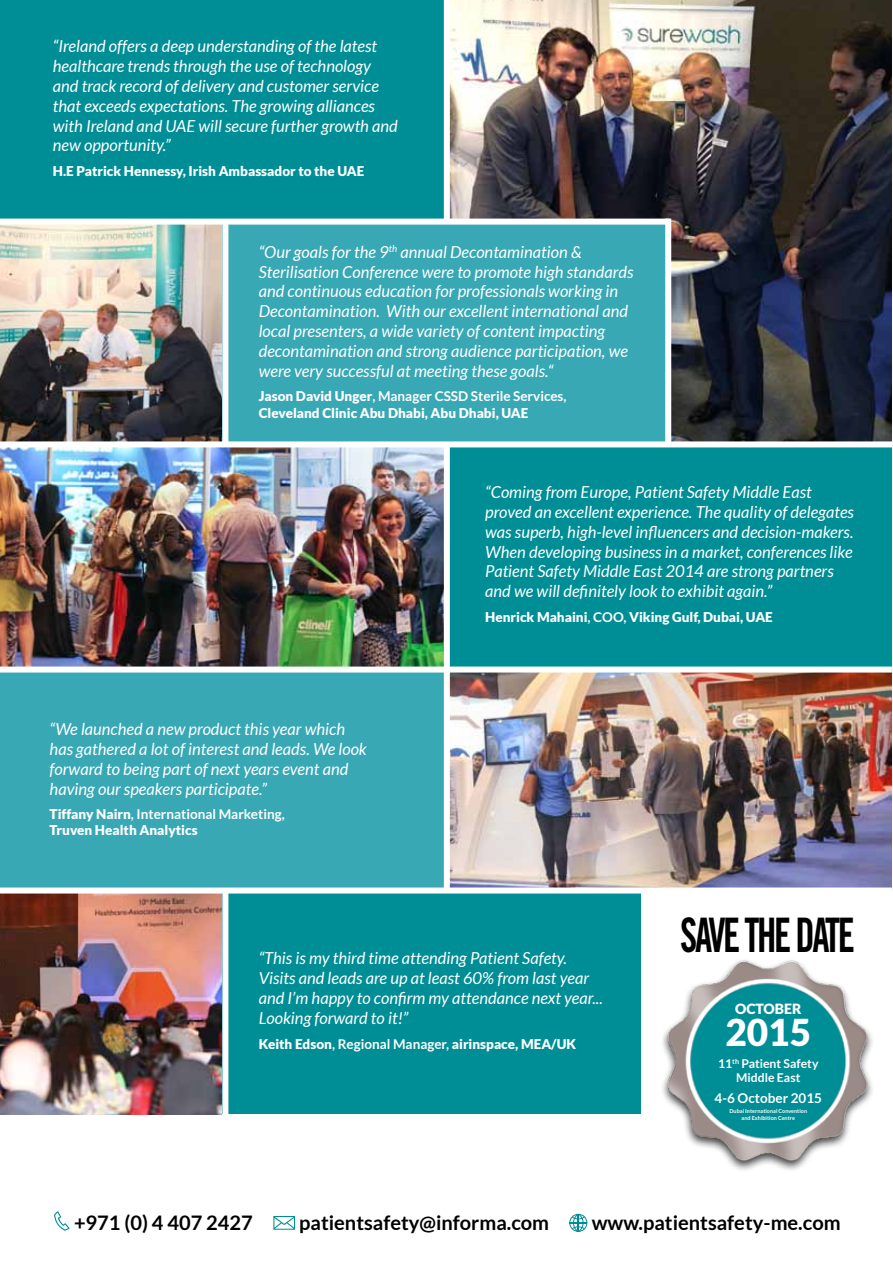
<style>
.page{position:relative;width:893px;height:1263px;background:#fff}
.page>*{position:absolute;margin:0;border:0;box-sizing:border-box;transform-origin:0 0}
.t1{font:47.55px "Trade Gothic LT Pro Bd Cn 20";letter-spacing:-.06em;color:#000;scale:.81 1}
.t2{font:900 37.05px "Lato";color:#fff}
.t3{font:700 20.1px "Lato";color:#000}
.t4{font:italic 16.5px/19.8px "Lato";color:#fff}
.t5{font:900 14.1px "Lato";color:#fff}
.t6{font:900 13.5px/16.2px "Lato";color:#fff}
.t7{font:700 13.5px "Lato";color:#fff}
.t8{font:700 12.15px/14.7px "Lato";color:#fff;text-align:center}
.t9{font:700 5.55px/6.6px "Lato";color:#fff;text-align:center}
.s1{font-weight:700}
</style>
<div class="page">
<svg style="left:54px;top:1211px;width:16px;height:20px"></svg>
<svg style="left:273px;top:1216px;width:22px;height:14px"></svg>
<svg style="left:569px;top:1214px;width:18px;height:18px"></svg>
<img style="left:0;top:447px;width:444px;height:219px">
<img style="left:450px;top:672px;width:442px;height:215px">
<img style="left:0;top:893px;width:222px;height:221px">
<img style="left:0;top:225px;width:222px;height:216px">
<img style="left:450px;top:0;width:442px;height:441px">
<div style="left:0;top:0;width:445px;height:222px;background:#008e96"></div>
<div style="left:445px;top:445px;width:447px;height:222px;background:#008e96"></div>
<div style="left:222px;top:223px;width:447px;height:222px;background:#38a8b5"></div>
<div style="left:0;top:669px;width:445px;height:221px;background:#38a8b5"></div>
<div style="left:222px;top:892px;width:419px;height:222px;background:#008e96"></div>
<img style="left:662px;top:960px;width:209px;height:210px">
<div style="left:0;top:219px;width:669px;height:6px;background:#fff"></div>
<div style="left:444px;top:0;width:6px;height:223px;background:#fff"></div>
<div style="left:665px;top:219px;width:6px;height:226px;background:#fff"></div>
<div style="left:444px;top:444px;width:6px;height:446px;background:#fff"></div>
<div style="left:222px;top:220px;width:6px;height:226px;background:#fff"></div>
<div style="left:222px;top:888px;width:6px;height:238px;background:#fff"></div>
<div style="left:0;top:666px;width:892px;height:6px;background:#fff"></div>
<div style="left:0;top:887px;width:892px;height:6px;background:#fff"></div>
<div style="left:0;top:441px;width:893px;height:6px;background:#fff"></div>
<p class="t4" style="left:53px;top:37px;width:347px">“Ireland offers a deep understanding of the latest healthcare trends through the use of technology and track record of delivery and customer service that exceeds expectations. The growing alliances with Ireland and UAE will secure further growth and new opportunity.”</p>
<p class="t6" style="left:53px;top:163px;width:295px">H.E Patrick Hennessy, Irish Ambassador to the UAE</p>
<p class="t4" style="left:259px;top:242px;width:376px">“Our goals for the 9<sup>th</sup> annual Decontamination &amp; Sterilisation Conference were to promote high standards and continuous education for professionals working in Decontamination. With our excellent international and local presenters, a wide variety of content impacting decontamination and strong audience participation, we were very successful at meeting these goals.“</p>
<p class="t6" style="left:259px;top:388px;width:309px">Jason David Unger<span class="s1">, Manager CSSD Sterile Services,<br></span>Cleveland Clinic Abu Dhabi, Abu Dhabi, UAE</p>
<p class="t4" style="left:50px;top:720px;width:319px">“We launched a new product this year which has gathered a lot of interest and leads. We look forward to being part of next years event and having our speakers participate.”</p>
<p class="t6" style="left:50px;top:806px;width:237px">Tiffany Nairn<span class="s1">, International Marketing,<br></span>Truven Health Analytics</p>
<p class="t4" style="left:485px;top:483px;width:370px">“Coming from Europe, Patient Safety Middle East proved an excellent experience. The quality of delegates was superb, high-level influencers and decision-makers.<br>When developing business in a market, conferences like Patient Safety Middle East 2014 are strong partners and we will definitely look to exhibit again.”</p>
<p class="t6" style="left:485px;top:609px;width:271px">Henrick Mahaini<span class="s1">, COO,</span> Viking Gulf, Dubai, UAE</p>
<p class="t4" style="left:259px;top:949px;width:346px">“This is my third time attending Patient Safety.<br>Visits and leads are up at least 60% from last year and I’m happy to confirm my attendance next year...<br>Looking forward to it!”</p>
<p class="t6" style="left:259px;top:1035px;width:274px">Keith Edson<span class="s1">, Regional Manager,</span> airinspace, MEA</p>
<p class="t6" style="left:551px;top:1035px;width:26px">/UK</p>
<h1 class="t1" style="left:680px;top:906px;width:217px">SAVE THE DATE</h1>
<p class="t5" style="left:735px;top:1001px;width:59px">OCTOBER</p>
<h2 class="t2" style="left:725px;top:1011px;width:87px">2015</h2>
<p class="t8" style="left:718px;top:1056px;width:102px">11<sup>th</sup> Patient Safety<br>Middle East</p>
<p class="t7" style="left:714px;top:1090px;width:109px">4-6 October 2015</p>
<p class="t9" style="left:729px;top:1108px;width:79px">Dubai International Convention and Exhibition Centre</p>
<p class="t3" style="left:74px;top:1211px;width:180px">+971 (0) 4 407 2427</p>
<p class="t3" style="left:299px;top:1211px;width:251px">patientsafety@informa.com</p>
<p class="t3" style="left:592px;top:1211px;width:250px">www.patientsafety-me.com</p>
</div>
